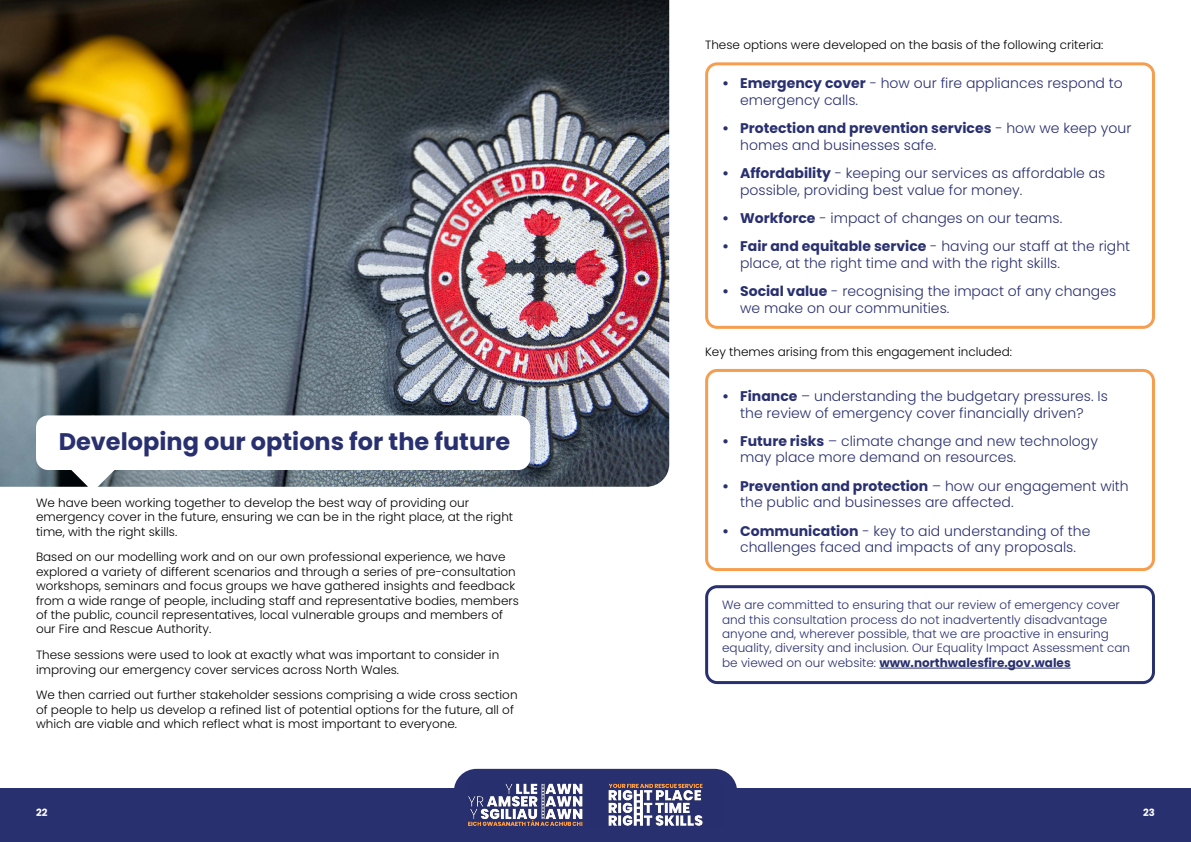
<style>
.page{position:relative;width:1191px;height:842px;background:#fff}
.page>*{position:absolute;margin:0;border:0;box-sizing:border-box;transform-origin:0 0}
.t1{font:700 24px "Poppins";color:#29306f}
.t2{font:300 14px/16.8px "Poppins";color:#29306f}
.t3{font:300 12px/14.4px "Poppins";color:#000}
.t4{font:300 12px/14.4px "Poppins";color:#29306f}
.t5{font:700 10px "Poppins";color:#fff}
.s1{font-weight:700}
</style>
<div class="page">
<div style="left:705px;top:62px;width:450px;height:267px;border:3px solid #f59e50;border-radius:10px"></div>
<div style="left:705px;top:369px;width:450px;height:202px;border:3px solid #f59e50;border-radius:10px"></div>
<div style="left:705px;top:585px;width:450px;height:99px;border:3px solid #29306f;border-radius:10px"></div>
<img style="left:0;top:0;width:669px;height:487px">
<div style="left:0;top:789px;width:609px;height:53px;background:#29306f"></div>
<div style="left:581px;top:789px;width:610px;height:53px;background:#29306f"></div>
<div style="left:36px;top:415px;width:494px;height:55px;background:#fff;border-radius:12px"></div>
<svg style="left:55px;top:415px;width:76px;height:72px"></svg>
<div style="left:454px;top:769px;width:283px;height:20px;background:#29306f"></div>
<img style="left:467px;top:782px;width:257px;height:44px">
<hr style="left:879px;top:668px;width:191px;height:1px;background:#29306f">
<h1 class="t1" style="left:59px;top:428px;width:453px">Developing our options for the future</h1>
<p class="t3" style="left:36px;top:496px;width:479px">We have been working together to develop the best way of providing our emergency cover in the future, ensuring we can be in the right place, at the right time, with the right skills.</p>
<p class="t3" style="left:36px;top:550px;width:484px">Based on our modelling work and on our own professional experience, we have explored a variety of different scenarios and through a series of pre-consultation workshops, seminars and focus groups we have gathered insights and feedback from a wide range of people, including staff and representative bodies, members of the public, council representatives, local vulnerable groups and members of our Fire and Rescue Authority.</p>
<p class="t3" style="left:36px;top:648px;width:465px">These sessions were used to look at exactly what was important to consider in improving our emergency cover services across North Wales.</p>
<p class="t3" style="left:36px;top:688px;width:483px">We then carried out further stakeholder sessions comprising a wide cross section of people to help us develop a refined list of potential options for the future, all of which are viable and which reflect what is most important to everyone.</p>
<p class="t3" style="left:705px;top:37px;width:400px">These options were developed on the basis of the following criteria:</p>
<p class="t2" style="left:740px;top:75px;width:384px;text-indent:-18px"><span class="s1">• Emergency cover</span> - how our fire appliances respond to emergency calls.</p>
<p class="t2" style="left:740px;top:120px;width:393px;text-indent:-18px"><span class="s1">• Protection and prevention services</span> - how we keep your homes and businesses safe.</p>
<p class="t2" style="left:740px;top:165px;width:367px;text-indent:-18px"><span class="s1">• Affordability</span> - keeping our services as affordable as possible, providing best value for money.</p>
<p class="t2" style="left:722px;top:210px;width:341px"><span class="s1">• Workforce</span> - impact of changes on our teams.</p>
<p class="t2" style="left:740px;top:238px;width:391px;text-indent:-18px"><span class="s1">• Fair and equitable service</span> - having our staff at the right place, at the right time and with the right skills.</p>
<p class="t2" style="left:740px;top:283px;width:377px;text-indent:-18px"><span class="s1">• Social value</span> - recognising the impact of any changes we make on our communities.</p>
<p class="t3" style="left:705px;top:344px;width:308px">Key themes arising from this engagement included:</p>
<p class="t2" style="left:722px;top:387px;width:387px;text-align:center"><span class="s1">• Finance</span> – understanding the budgetary pressures. Is the review of emergency cover financially driven?</p>
<p class="t2" style="left:740px;top:432px;width:359px;text-indent:-18px"><span class="s1">• Future risks</span> – climate change and new technology may place more demand on resources.</p>
<p class="t2" style="left:740px;top:477px;width:390px;text-indent:-18px"><span class="s1">• Prevention and protection</span> – how our engagement with the public and businesses are affected.</p>
<p class="t2" style="left:722px;top:522px;width:370px;text-align:center"><span class="s1">• Communication</span> - key to aid understanding of the challenges faced and impacts of any proposals.</p>
<p class="t4" style="left:722px;top:598px;width:409px">We are committed to ensuring that our review of emergency cover and this consultation process do not inadvertently disadvantage anyone and, wherever possible, that we are proactive in ensuring equality, diversity and inclusion. Our Equality Impact Assessment can be viewed on our website: <span class="s1">www.northwalesfire.gov.wales</span></p>
<p class="t5" style="left:36px;top:807px;width:13px">22</p>
<p class="t5" style="left:1143px;top:807px;width:13px">23</p>
</div>
